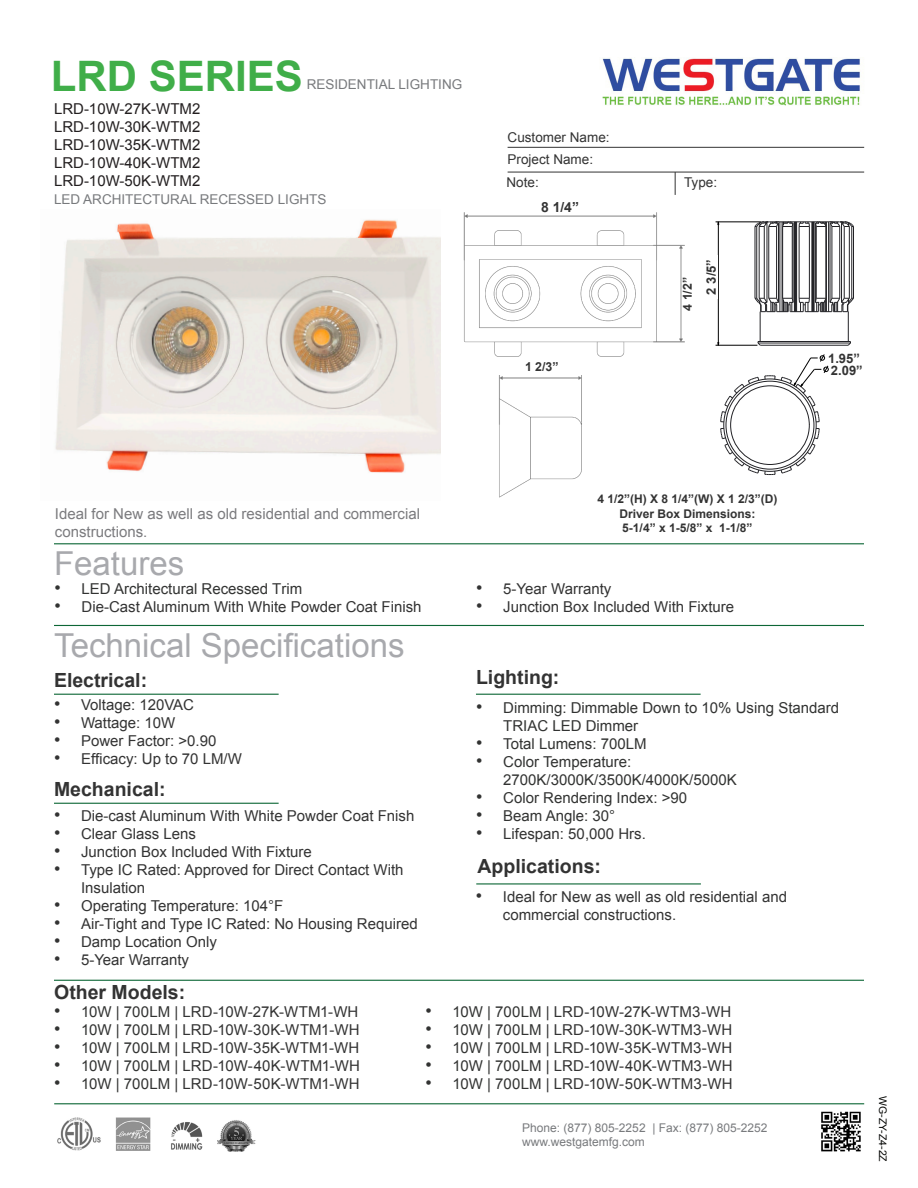
<style>
.page{position:relative;width:918px;height:1188px;background:#fff}
.page>*{position:absolute;margin:0;border:0;box-sizing:border-box;transform-origin:0 0}
.t1{font:700 42px "Arial";color:#40ae49}
.t2{font:33px "Arial";color:#a8a9ad}
.t3{font:700 19.5px "Arial";color:#333}
.t4{font:15px/18px "Arial";color:#333}
.t5{font:15px/18px "Arial";color:#323332}
.t6{font:15px "Arial";color:#231f20}
.t7{font:15px/18px "Arial";color:#7b7b7e}
.t8{font:700 13.95px "Arial";color:#333}
.t9{font:13.5px "Arial";color:#787a7d}
.t10{font:13.5px "Arial";color:#333}
.t11{font:700 13.05px "Arial";color:#333}
.t12{font:700 12.3px "Arial";color:#333}
.t13{font:700 12px "Arial";color:#333}
.t14{font:12px "Arial";color:#787a7d}
.t15{font:10.5px "Arial";color:#040503}
.s1{font-size:18px}
.s2{font-size:18px;color:#323332}
.s3{color:#323332}
</style>
<div class="page">
<hr style="left:54px;top:543px;width:810px;height:1px;background:#0d6736">
<hr style="left:508px;top:147px;width:356px;height:1px;background:#333">
<svg style="left:675px;top:173px;width:1px;height:22px"></svg>
<hr style="left:508px;top:172px;width:356px;height:1px;background:#333">
<hr style="left:54px;top:625px;width:810px;height:1px;background:#0d6736">
<hr style="left:54px;top:694px;width:225px;height:1px;background:#0d6736">
<hr style="left:476px;top:694px;width:225px;height:1px;background:#0d6736">
<hr style="left:54px;top:803px;width:225px;height:1px;background:#0d6736">
<img style="left:602px;top:58px;width:258px;height:48px">
<hr style="left:54px;top:1103px;width:810px;height:1px;background:#0d6736">
<img style="left:821px;top:1111px;width:40px;height:41px">
<hr style="left:476px;top:883px;width:225px;height:2px;background:#0d6736">
<img style="left:57px;top:1117px;width:44px;height:33px">
<hr style="left:54px;top:980px;width:810px;height:1px;background:#0d6736">
<img style="left:171px;top:1122px;width:32px;height:28px">
<img style="left:116px;top:1117px;width:34px;height:33px">
<img style="left:217px;top:1120px;width:39px;height:32px">
<img style="left:55px;top:219px;width:386px;height:254px">
<svg style="left:715px;top:221px;width:139px;height:254px"></svg>
<div style="left:730px;top:386px;width:80px;height:79px;border:1px solid #222226;border-radius:50%"></div>
<div style="left:831px;top:365px;width:32px;height:11px;background:#fff"></div>
<div style="left:707px;top:255px;width:11px;height:43px;background:#fff"></div>
<div style="left:826px;top:354px;width:36px;height:10px;background:#fff"></div>
<img style="left:463px;top:212px;width:222px;height:145px">
<img style="left:499px;top:376px;width:83px;height:122px">
<div style="left:683px;top:268px;width:11px;height:51px;background:#fff"></div>
<div style="left:534px;top:202px;width:52px;height:12px;background:#fff"></div>
<p class="t1" style="left:51px;top:48px;width:254px">LRD SERIES</p>
<p class="t9" style="left:307px;top:75px;width:157px">RESIDENTIAL LIGHTING</p>
<p class="t6" style="left:54px;top:98px;width:148px">LRD-10W-27K-WTM2</p>
<p class="t6" style="left:54px;top:116px;width:148px">LRD-10W-30K-WTM2</p>
<p class="t6" style="left:54px;top:134px;width:148px">LRD-10W-35K-WTM2</p>
<p class="t6" style="left:54px;top:152px;width:148px">LRD-10W-40K-WTM2</p>
<p class="t6" style="left:54px;top:170px;width:148px">LRD-10W-50K-WTM2</p>
<p class="t9" style="left:54px;top:191px;width:274px">LED ARCHITECTURAL RECESSED LIGHTS</p>
<p class="t10" style="left:508px;top:128px;width:104px">Customer Name:</p>
<p class="t10" style="left:508px;top:150px;width:87px">Project Name:</p>
<p class="t10" style="left:507px;top:173px;width:34px">Note:</p>
<p class="t10" style="left:684px;top:173px;width:35px">Type:</p>
<p class="t8" style="left:541px;top:198px;width:39px">8 1/4”</p>
<p class="t12" style="left:525px;top:358px;width:35px">1 2/3”</p>
<p class="t12" style="left:679px;top:311px;width:35px;rotate:-90deg">4 1/2”</p>
<p class="t11" style="left:703px;top:295px;width:37px;rotate:-90deg">2 3/5”</p>
<p class="t11" style="left:828px;top:350px;width:33px">1.95”</p>
<p class="t11" style="left:831px;top:362px;width:33px">2.09”</p>
<p class="t7" style="left:55px;top:504px;width:367px">Ideal for New as well as old residential and commercial constructions.</p>
<p class="t2" style="left:54px;top:542px;width:132px">Features</p>
<p class="t5" style="left:55px;top:580px;width:249px"><span class="s1">•</span> LED Architectural Recessed Trim</p>
<p class="t4" style="left:55px;top:598px;width:369px"><span class="s2">•</span> Die-Cast Aluminum With White Powder Coat Finish</p>
<p class="t2" style="left:54px;top:624px;width:352px">Technical Specifications</p>
<p class="t3" style="left:54px;top:667px;width:95px">Electrical:</p>
<p class="t4" style="left:54px;top:696px;width:142px"><span class="s1">•</span> Voltage: 120VAC</p>
<p class="t4" style="left:54px;top:714px;width:123px"><span class="s1">•</span> Wattage: 10W</p>
<p class="t4" style="left:54px;top:732px;width:164px"><span class="s1">•</span> Power Factor: &gt;0.90</p>
<p class="t4" style="left:54px;top:750px;width:189px"><span class="s1">•</span> Efficacy: Up to 70 LM/W</p>
<p class="t3" style="left:54px;top:776px;width:113px">Mechanical:</p>
<p class="t4" style="left:54px;top:807px;width:362px"><span class="s1">•</span> Die-cast Aluminum With White Powder Coat Fnish</p>
<p class="t4" style="left:54px;top:825px;width:144px"><span class="s1">•</span> Clear Glass Lens</p>
<p class="t4" style="left:54px;top:843px;width:259px"><span class="s1">•</span> Junction Box Included With Fixture</p>
<p class="t4" style="left:81px;top:861px;width:324px;text-indent:-27px"><span class="s1">•</span> Type IC Rated: Approved for Direct Contact With<br>Insulation</p>
<p class="t4" style="left:54px;top:897px;width:231px"><span class="s1">•</span> Operating Temperature: 104°F</p>
<p class="t4" style="left:54px;top:915px;width:365px"><span class="s1">•</span> Air-Tight and Type IC Rated: No Housing Required</p>
<p class="t4" style="left:54px;top:933px;width:164px"><span class="s1">•</span> Damp Location Only</p>
<p class="t4" style="left:54px;top:951px;width:137px"><span class="s1">•</span> 5-Year Warranty</p>
<p class="t13" style="left:597px;top:491px;width:182px">4 1/2”(H) X 8 1/4”(W) X 1 2/3”(D)</p>
<p class="t13" style="left:619px;top:506px;width:138px">Driver Box Dimensions:</p>
<p class="t13" style="left:622px;top:520px;width:132px">5-1/4” x 1-5/8” x 1-1/8”</p>
<p class="t4" style="left:476px;top:580px;width:137px"><span class="s1">•</span> 5-Year Warranty</p>
<p class="t4" style="left:476px;top:598px;width:259px"><span class="s1">•</span> Junction Box Included With Fixture</p>
<p class="t3" style="left:476px;top:664px;width:85px">Lighting:</p>
<p class="t5" style="left:503px;top:699px;width:337px;text-indent:-27px"><span class="s1">•</span> Dimming: Dimmable Down to 10% Using Standard<br>TRIAC LED Dimmer</p>
<p class="t5" style="left:476px;top:735px;width:172px"><span class="s1">•</span> Total Lumens: 700LM</p>
<p class="t5" style="left:503px;top:753px;width:235px;text-indent:-27px"><span class="s1">•</span> Color Temperature:<br>2700K/3000K/3500K/4000K/5000K</p>
<p class="t5" style="left:476px;top:789px;width:212px"><span class="s1">•</span> Color Rendering Index: &gt;90</p>
<p class="t5" style="left:476px;top:807px;width:140px"><span class="s1">•</span> Beam Angle: 30°</p>
<p class="t4" style="left:476px;top:825px;width:171px"><span class="s1">•</span> Lifespan: 50,000 Hrs.</p>
<p class="t3" style="left:478px;top:853px;width:125px">Applications:</p>
<p class="t4" style="left:503px;top:888px;width:286px;text-indent:-27px"><span class="s1">•</span> Ideal for New as well as old residential and commercial constructions.</p>
<p class="t3" style="left:54px;top:979px;width:133px">Other Models:</p>
<p class="t4" style="left:54px;top:1003px;width:306px"><span class="s2">•</span> <span class="s3">10W | 700LM</span> | LRD-10W-27K-WTM1-WH</p>
<p class="t4" style="left:54px;top:1021px;width:307px"><span class="s2">•</span> <span class="s3">10W | 700LM</span> | LRD-10W-30K-WTM1-WH</p>
<p class="t4" style="left:54px;top:1039px;width:307px"><span class="s2">•</span> <span class="s3">10W | 700LM</span> | LRD-10W-35K-WTM1-WH</p>
<p class="t4" style="left:54px;top:1057px;width:307px"><span class="s2">•</span> <span class="s3">10W | 700LM</span> | LRD-10W-40K-WTM1-WH</p>
<p class="t4" style="left:54px;top:1075px;width:307px"><span class="s2">•</span> <span class="s3">10W | 700LM</span> | LRD-10W-50K-WTM1-WH</p>
<p class="t4" style="left:426px;top:1003px;width:307px"><span class="s2">•</span> <span class="s3">10W | 700LM</span> | LRD-10W-27K-WTM3-WH</p>
<p class="t4" style="left:426px;top:1021px;width:308px"><span class="s2">•</span> <span class="s3">10W | 700LM</span> | LRD-10W-30K-WTM3-WH</p>
<p class="t4" style="left:426px;top:1039px;width:308px"><span class="s2">•</span> <span class="s3">10W | 700LM</span> | LRD-10W-35K-WTM3-WH</p>
<p class="t4" style="left:426px;top:1057px;width:309px"><span class="s2">•</span> <span class="s3">10W | 700LM</span> | LRD-10W-40K-WTM3-WH</p>
<p class="t4" style="left:426px;top:1075px;width:309px"><span class="s2">•</span> <span class="s3">10W | 700LM</span> | LRD-10W-50K-WTM3-WH</p>
<p class="t14" style="left:522px;top:1120px;width:247px">Phone: (877) 805-2252 | Fax: (877) 805-2252</p>
<p class="t14" style="left:522px;top:1134px;width:124px">www.westgatemfg.com</p>
<p class="t15" style="left:890px;top:1096px;width:67px;rotate:90deg">WG-ZY-Z4-2Z</p>
</div>
